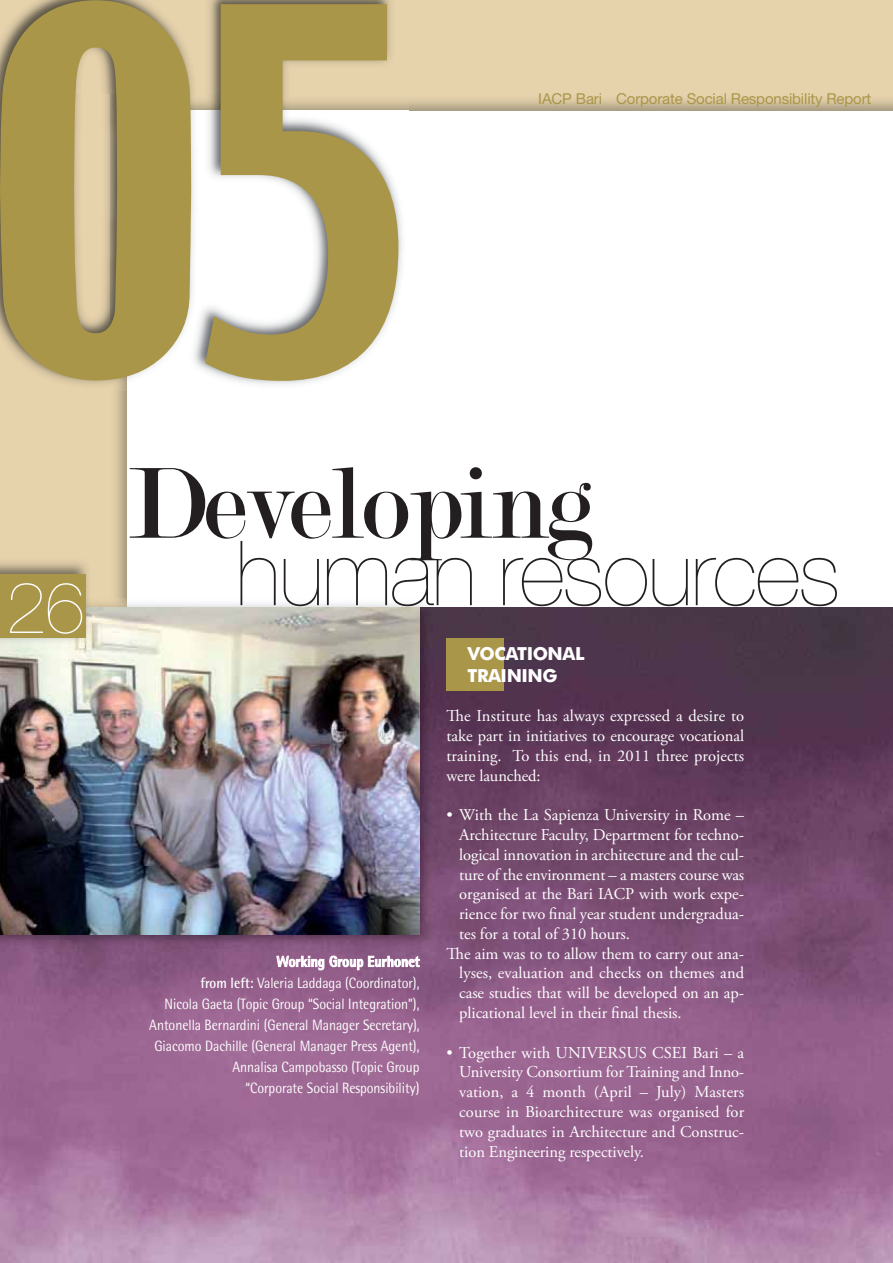
<style>
.page{position:relative;width:893px;height:1263px;background:#fff}
.page>*{position:absolute;margin:0;border:0;box-sizing:border-box;transform-origin:0 0}
.t1{font:108px "Modern";letter-spacing:-.02em;color:#231f20}
.t2{font:200 90px "Helvetica Neue";letter-spacing:-.02em;color:#231f20}
.t3{font:200 72px "Helvetica Neue";color:#fff}
.t4{font:700 18px/21.6px "Futura BT";letter-spacing:-.025em;color:#fff}
.t5{font:16.5px/19.8px "Adobe Garamond Pro";letter-spacing:-.005em;color:#fff;text-align:justify}
.t6{font:15px/21px "Rotis Semi Sans";color:#fff;text-align:right;scale:.9 1}
.t7{font:15px "Helvetica Neue";letter-spacing:-.01em;color:#a99649}
.s1{font-weight:800}
.s2{font-weight:700}
</style>
<div class="page">
<div style="left:0;top:0;width:892px;height:829px;background:#e6d2ab"></div>
<img style="left:116px;top:100px;width:776px;height:498px">
<div style="left:128px;top:111px;width:764px;height:497px;background:#fff"></div>
<img style="left:0;top:608px;width:892px;height:655px">
<img style="left:66px;top:100px;width:342px;height:290px">
<svg style="left:0;top:0;width:398px;height:381px;fill:#a99649"></svg>
<img style="left:95px;top:598px;width:341px;height:10px">
<img style="left:0;top:608px;width:436px;height:343px">
<img style="left:0;top:608px;width:419px;height:326px">
<img style="left:0;top:562px;width:95px;height:86px">
<div style="left:0;top:574px;width:85px;height:64px;background:#a99649"></div>
<div style="left:446px;top:638px;width:57px;height:53px;background:#a99649"></div>
<p class="t7" style="left:538px;top:93px;width:65px">IACP Bari</p>
<p class="t7" style="left:616px;top:93px;width:256px">Corporate Social Responsibility Report</p>
<h3 class="t3" style="left:6px;top:582px;width:80px">26</h3>
<h1 class="t1" style="left:128px;top:467px;width:468px">Developing</h1>
<h2 class="t2" style="left:235px;top:541px;width:606px">human resources</h2>
<p class="t6" style="left:149px;top:953px;width:302px"><span class="s1">Working Group Eurhonet<br></span><span class="s2">from left:</span> Valeria Laddaga (Coordinator),<br>Nicola Gaeta (Topic Group “Social Integration”), Antonella Bernardini (General Manager Secretary), Giacomo Dachille (General Manager Press Agent), Annalisa Campobasso (Topic Group<br>“Corporate Social Responsibility)</p>
<p class="t4" style="left:467px;top:644px;width:119px">VOCATIONAL<br>TRAINING</p>
<p class="t5" style="left:446px;top:707px;width:299px">The Institute has always expressed a desire to take part in initiatives to encourage vocational training. To this end, in 2011 three projects were launched:</p>
<p class="t5" style="left:446px;top:806px;width:299px">• With the La Sapienza University in Rome –</p>
<p class="t5" style="left:459px;top:826px;width:286px">Architecture Faculty, Department for techno-</p>
<p class="t5" style="left:459px;top:846px;width:286px">logical innovation in architecture and the cul-</p>
<p class="t5" style="left:459px;top:866px;width:286px">ture of the environment – a masters course was</p>
<p class="t5" style="left:459px;top:885px;width:286px">organised at the Bari IACP with work expe-</p>
<p class="t5" style="left:459px;top:905px;width:286px">rience for two final year student undergradua-</p>
<p class="t5" style="left:459px;top:925px;width:172px">tes for a total of 310 hours.</p>
<p class="t5" style="left:446px;top:945px;width:299px">The aim was to to allow them to carry out ana-</p>
<p class="t5" style="left:459px;top:965px;width:286px">lyses, evaluation and checks on themes and</p>
<p class="t5" style="left:459px;top:984px;width:286px">case studies that will be developed on an ap-</p>
<p class="t5" style="left:459px;top:1004px;width:224px">plicational level in their final thesis.</p>
<p class="t5" style="left:459px;top:1044px;width:286px;text-indent:-13px">• Together with UNIVERSUS CSEI Bari – a University Consortium for Training and Inno&shy;vation, a 4 month (April – July) Masters course in Bioarchitecture was organised for two graduates in Architecture and Construc&shy;tion Engineering respectively.</p>
</div>
